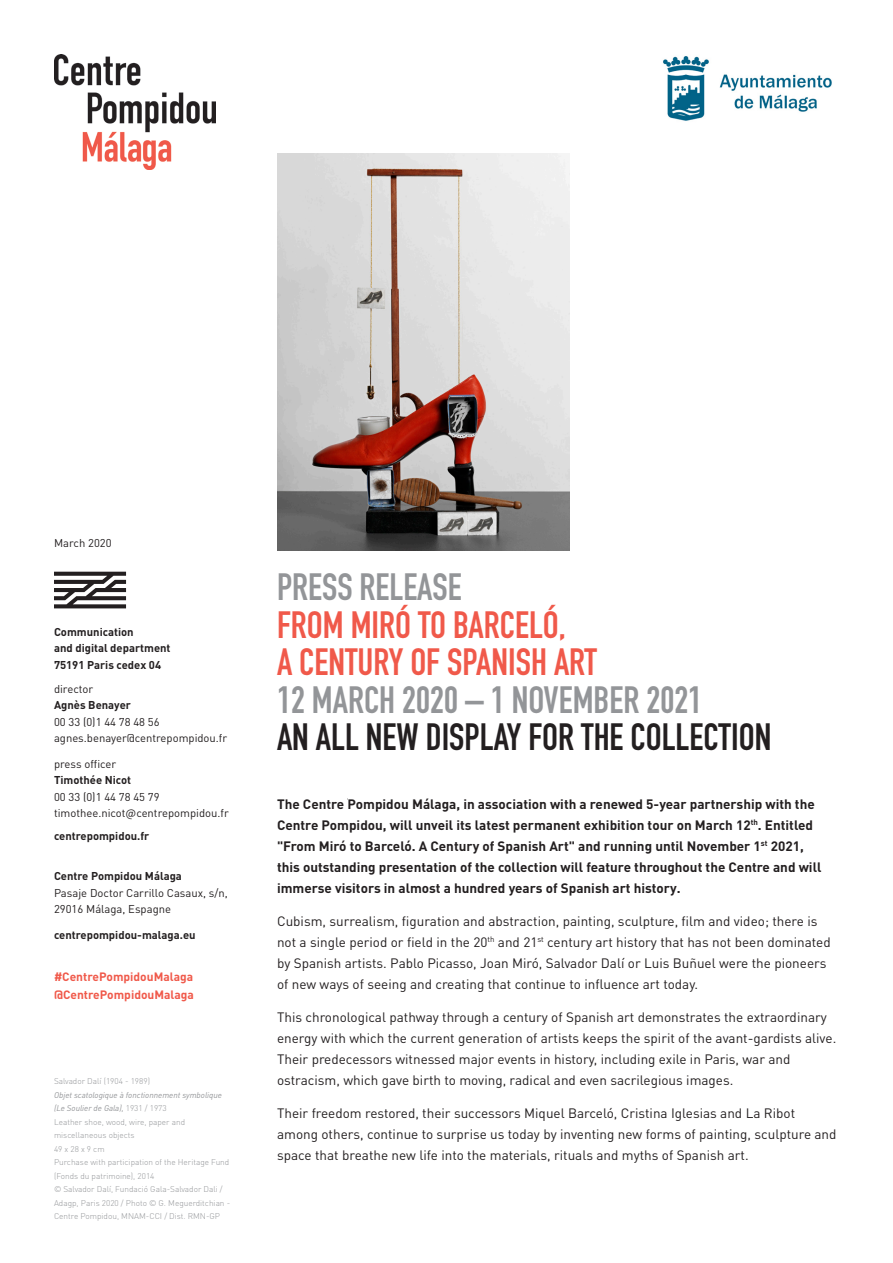
<style>
.page{position:relative;width:893px;height:1263px;background:#fff}
.page>*{position:absolute;margin:0;border:0;box-sizing:border-box;transform-origin:0 0}
.t1{font:37.5px/37.5px "DIN Engschrift Std";color:#f0594a}
.t2{font:37.5px "DIN Engschrift Std";color:#939598}
.texte_courant{font:37.5px "DIN Engschrift Std";color:#231f20}
.texte_courant-2{font:13.5px/21px "DINOT";color:#231f20}
.texte_courant-3{font:700 13.5px/21px "DINOT";color:#231f20}
.titre{font:700 12px "DINOT";color:#f0594a}
.info_regul{font:11.25px/16.5px "DINOT";color:#231f20}
.info_bold{font:700 11.25px/16.5px "DINOT";color:#231f20}
.titre-2{font:700 11.25px "DINOT";color:#231f20}
.info_regul-2{font:700 11.25px "DINOT";color:#231f20}
.info_bold-2{font:300 8.25px/13.5px "DINOT";color:#939598}
.info_bold-3{font:italic 8.25px/13.5px "DINOT";color:#939598}
.s1{font-weight:700}
.s2{font-weight:300;font-style:normal}
</style>
<div class="page">
<img style="left:54px;top:54px;width:161px;height:115px">
<img style="left:277px;top:154px;width:293px;height:396px">
<img style="left:663px;top:56px;width:169px;height:65px">
<svg style="left:54px;top:572px;width:72px;height:36px"></svg>
<p class="info_regul" style="left:54px;top:534px;width:59px">March 2020</p>
<p class="info_bold" style="left:54px;top:623px;width:118px">Communication<br>and digital department</p>
<p class="info_bold" style="left:54px;top:656px;width:109px">75191 Paris cedex 04</p>
<p class="info_regul" style="left:54px;top:680px;width:41px">director</p>
<p class="info_regul-2" style="left:54px;top:697px;width:79px">Agnès Benayer</p>
<p class="info_regul" style="left:54px;top:713px;width:107px">00 33 (0)1 44 78 48 56</p>
<p class="info_regul" style="left:54px;top:729px;width:175px">agnes.benayer@centrepompidou.fr</p>
<p class="info_regul" style="left:54px;top:755px;width:64px">press officer</p>
<p class="info_bold" style="left:54px;top:771px;width:79px">Timothée Nicot</p>
<p class="info_regul" style="left:54px;top:788px;width:107px">00 33 (0)1 44 78 45 79</p>
<p class="info_regul" style="left:54px;top:804px;width:176px">timothee.nicot@centrepompidou.fr</p>
<p class="titre-2" style="left:54px;top:828px;width:97px">centrepompidou.fr</p>
<p class="info_regul" style="left:54px;top:867px;width:175px"><span class="s1">Centre Pompidou Málaga<br></span>Pasaje Doctor Carrillo Casaux, s/n,<br>29016 Málaga, Espagne</p>
<p class="info_bold" style="left:54px;top:926px;width:143px">centrepompidou-malaga.eu</p>
<p class="titre" style="left:54px;top:968px;width:141px">#CentrePompidouMalaga</p>
<p class="titre" style="left:54px;top:986px;width:141px">@CentrePompidouMalaga</p>
<p class="info_bold-2" style="left:54px;top:1074px;width:98px">Salvador Dalí (1904 - 1989)</p>
<p class="info_bold-3" style="left:54px;top:1088px;width:169px">Objet scatologique à fonctionnement symbolique (Le Soulier de Gala), <span class="s2">1931 / 1973</span></p>
<p class="info_bold-2" style="left:54px;top:1114px;width:133px">Leather shoe, wood, wire, paper and miscellaneous objects</p>
<p class="info_bold-2" style="left:54px;top:1141px;width:177px">49 x 28 x 9 cm<br>Purchase with participation of the Heritage Fund (Fonds du patrimoine), 2014</p>
<p class="info_bold-2" style="left:54px;top:1182px;width:178px">© Salvador Dalí, Fundació Gala-Salvador Dali /<br>Adagp, Paris 2020 / Photo © G. Meguerditchian -<br>Centre Pompidou, MNAM-CCI / Dist. RMN-GP</p>
<p class="t2" style="left:277px;top:565px;width:186px">PRESS RELEASE</p>
<p class="t1" style="left:277px;top:606px;width:321px">FROM MIRÓ TO BARCELÓ,<br>A CENTURY OF SPANISH ART</p>
<p class="t2" style="left:277px;top:678px;width:427px">12 MARCH 2020 – 1 NOVEMBER 2021</p>
<p class="texte_courant" style="left:277px;top:715px;width:496px">AN ALL NEW DISPLAY FOR THE COLLECTION</p>
<p class="texte_courant-3" style="left:277px;top:793px;width:546px">The Centre Pompidou Málaga, in association with a renewed 5-year partnership with the Centre Pompidou, will unveil its latest permanent exhibition tour on March 12<sup>th</sup>. Entitled "From Miró to Barceló. A Century of Spanish Art" and running until November 1<sup>st</sup> 2021, this outstanding presentation of the collection will feature throughout the Centre and will immerse visitors in almost a hundred years of Spanish art history.</p>
<p class="texte_courant-2" style="left:277px;top:910px;width:555px">Cubism, surrealism, figuration and abstraction, painting, sculpture, film and video; there is not a single period or field in the 20<sup>th</sup> and 21<sup>st</sup> century art history that has not been dominated by Spanish artists. Pablo Picasso, Joan Miró, Salvador Dalí or Luis Buñuel were the pioneers of new ways of seeing and creating that continue to influence art today.</p>
<p class="texte_courant-2" style="left:277px;top:1006px;width:561px">This chronological pathway through a century of Spanish art demonstrates the extraordinary energy with which the current generation of artists keeps the spirit of the avant-gardists alive.<br>Their predecessors witnessed major events in history, including exile in Paris, war and ostracism, which gave birth to moving, radical and even sacrilegious images.</p>
<p class="texte_courant-2" style="left:277px;top:1102px;width:561px">Their freedom restored, their successors Miquel Barceló, Cristina Iglesias and La Ribot among others, continue to surprise us today by inventing new forms of painting, sculpture and space that breathe new life into the materials, rituals and myths of Spanish art.</p>
</div>
